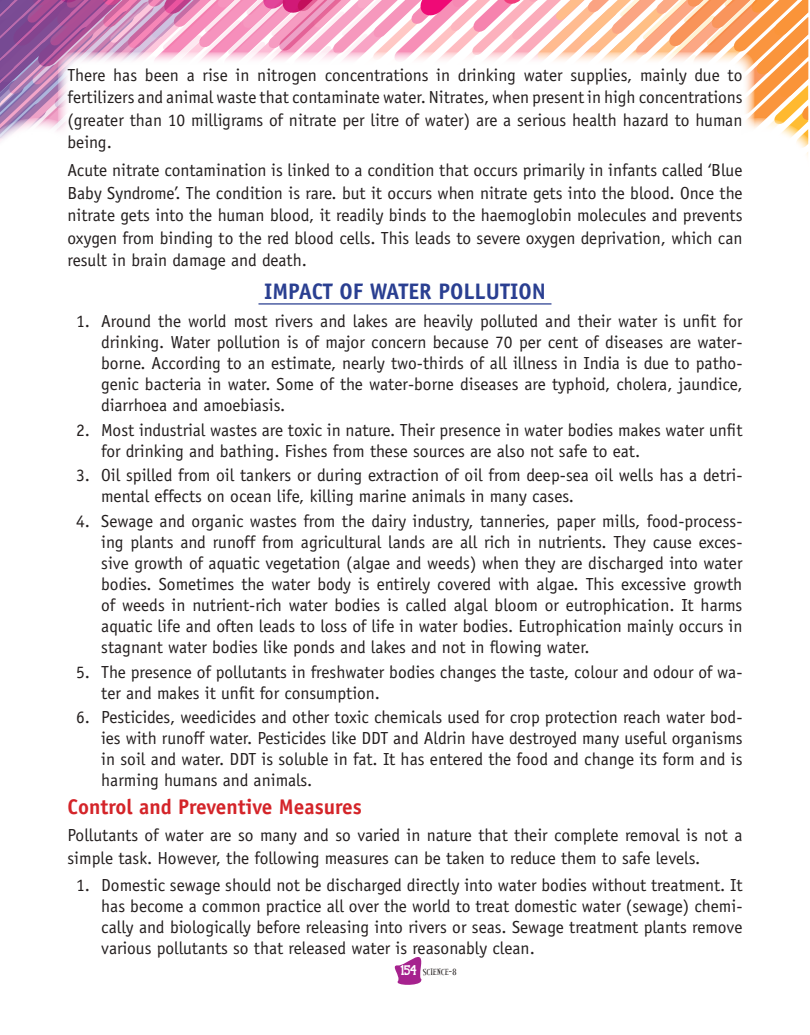
<style>
.page{position:relative;width:810px;height:1035px;background:#fff}
.page>*{position:absolute;margin:0;border:0;box-sizing:border-box;transform-origin:0 0}
.t1{font:700 22.5px "Officina Sans";color:#2a3f91}
.t2{font:700 21.25px "Officina Sans";color:#d42429}
.t3{font:17.5px/21px "Officina Sans";color:#241f1f;text-align:justify}
.t4{font:8.75px "Alleycat ICG";color:#241f1f}
.s1{font-family:"Cash Font";font-size:13.75px;color:#fff}
</style>
<div class="page">
<svg style="left:394px;top:957px;width:28px;height:28px"></svg>
<svg style="left:0;top:0;width:809px;height:156px"></svg>
<div style="left:58px;top:52px;width:697px;height:507px;background:#fff;border-radius:15px"></div>
<hr style="left:259px;top:303px;width:292px;height:2px;background:#2a3f91">
<p class="t3" style="left:67px;top:64px;width:677px;line-height:22.5px">There has been a rise in nitrogen concentrations in drinking water supplies, mainly due to fertilizers and animal waste that contaminate water. Nitrates, when present in high concentrations (greater than 10 milligrams of nitrate per litre of water) are a serious health hazard to human being.</p>
<p class="t3" style="left:67px;top:159px;width:677px;line-height:22.5px">Acute nitrate contamination is linked to a condition that occurs primarily in infants called ‘Blue Baby Syndrome’. The condition is rare. but it occurs when nitrate gets into the blood. Once the nitrate gets into the human blood, it readily binds to the haemoglobin molecules and prevents oxygen from binding to the red blood cells. This leads to severe oxygen deprivation, which can result in brain damage and death.</p>
<p class="t1" style="left:264px;top:277px;width:283px">IMPACT OF WATER POLLUTION</p>
<p class="t3" style="left:101px;top:311px;width:643px;text-indent:-25px">1. Around the world most rivers and lakes are heavily polluted and their water is unfit for drinking. Water pollution is of major concern because 70 per cent of diseases are water&shy;borne. According to an estimate, nearly two-thirds of all illness in India is due to patho&shy;genic bacteria in water. Some of the water-borne diseases are typhoid, cholera, jaundice, diarrhoea and amoebiasis.</p>
<p class="t3" style="left:101px;top:419px;width:643px;text-indent:-25px">2. Most industrial wastes are toxic in nature. Their presence in water bodies makes water unfit for drinking and bathing. Fishes from these sources are also not safe to eat.</p>
<p class="t3" style="left:101px;top:465px;width:643px;text-indent:-25px">3. Oil spilled from oil tankers or during extraction of oil from deep-sea oil wells has a detri&shy;mental effects on ocean life, killing marine animals in many cases.</p>
<p class="t3" style="left:101px;top:511px;width:643px;text-indent:-25px">4. Sewage and organic wastes from the dairy industry, tanneries, paper mills, food-process&shy;ing plants and runoff from agricultural lands are all rich in nutrients. They cause exces&shy;sive growth of aquatic vegetation (algae and weeds) when they are discharged into water bodies. Sometimes the water body is entirely covered with algae. This excessive growth of weeds in nutrient-rich water bodies is called algal bloom or eutrophication. It harms aquatic life and often leads to loss of life in water bodies. Eutrophication mainly occurs in stagnant water bodies like ponds and lakes and not in flowing water.</p>
<p class="t3" style="left:101px;top:661px;width:643px;text-indent:-25px">5. The presence of pollutants in freshwater bodies changes the taste, colour and odour of wa&shy;ter and makes it unfit for consumption.</p>
<p class="t3" style="left:101px;top:707px;width:643px;text-indent:-25px">6. Pesticides, weedicides and other toxic chemicals used for crop protection reach water bod&shy;ies with runoff water. Pesticides like DDT and Aldrin have destroyed many useful organisms in soil and water. DDT is soluble in fat. It has entered the food and change its form and is harming humans and animals.</p>
<p class="t2" style="left:67px;top:793px;width:296px">Control and Preventive Measures</p>
<p class="t3" style="left:67px;top:824px;width:676px;line-height:22.5px">Pollutants of water are so many and so varied in nature that their complete removal is not a simple task. However, the following measures can be taken to reduce them to safe levels.</p>
<p class="t3" style="left:101px;top:875px;width:643px;text-indent:-25px">1. Domestic sewage should not be discharged directly into water bodies without treatment. It has become a common practice all over the world to treat domestic water (sewage) chemi&shy;cally and biologically before releasing into rivers or seas. Sewage treatment plants remove various pollutants so that released water is reasonably clean.</p>
<p class="t4" style="left:401px;top:967px;width:57px"><span class="s1">154</span> SCIENCE-8</p>
</div>
